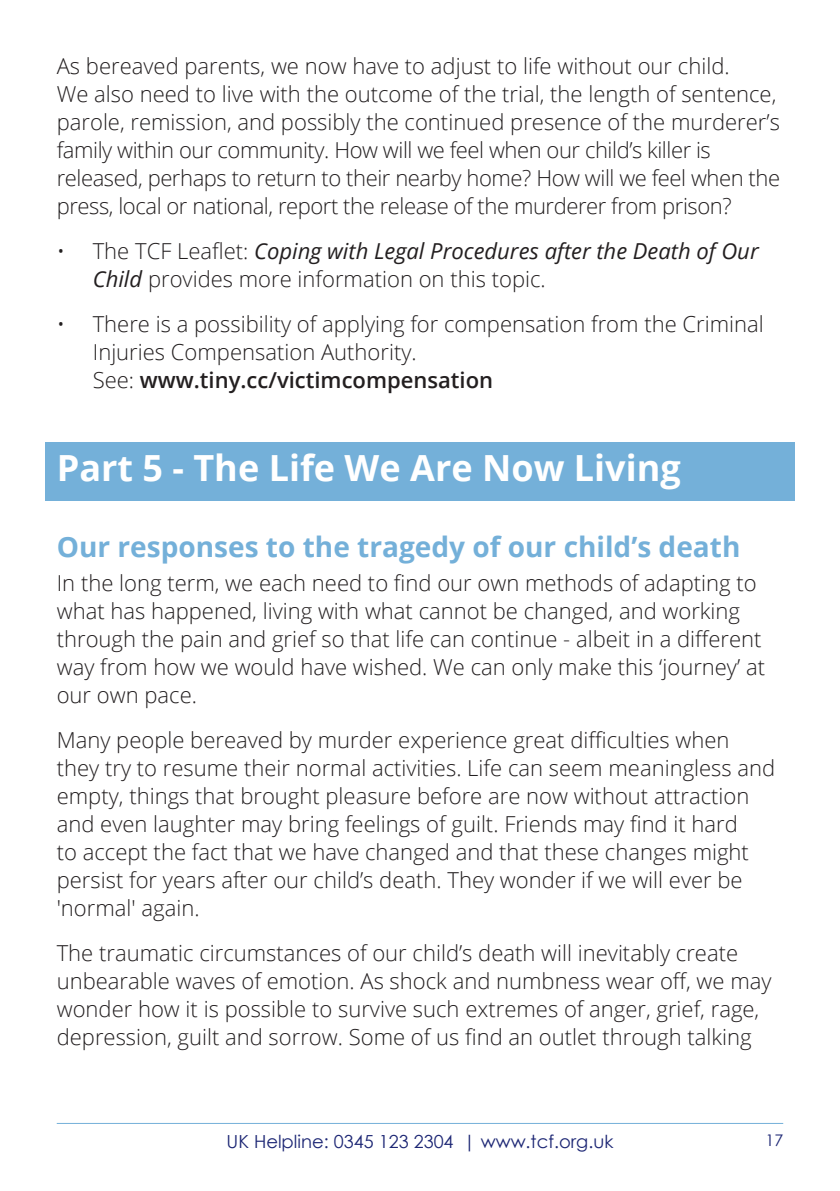
<style>
.page{position:relative;width:840px;height:1191px;background:#fff}
.page>*{position:absolute;margin:0;border:0;box-sizing:border-box;transform-origin:0 0}
.t1{font:700 36px "Open Sans";color:#fff}
.t2{font:700 28px "Open Sans";color:#74b0d9}
.t3{font:300 22px/28px "Open Sans";color:#231f20}
.t4{font:300 22px/28px "Open Sans";letter-spacing:-.02em;color:#231f20}
.t5{font:18px "Century Gothic";color:#1c2674}
.t6{font:16px "Century Gothic";color:#1c2674}
.s1{font-weight:400;font-style:italic}
.s2{font-weight:600}
</style>
<div class="page">
<hr style="left:57px;top:1123px;width:725px;height:1px;background:#74b0d9">
<div style="left:45px;top:442px;width:749px;height:59px;background:#74b0d9"></div>
<p class="t4" style="left:57px;top:51px;width:724px">As bereaved parents, we now have to adjust to life without our child.<br>We also need to live with the outcome of the trial, the length of sentence, parole, remission, and possibly the continued presence of the murderer’s family within our community. How will we feel when our child’s killer is released, perhaps to return to their nearby home? How will we feel when the press, local or national, report the release of the murderer from prison?</p>
<p class="t3" style="left:93px;top:236px;width:667px;text-indent:-36px">• The TCF Leaflet: <span class="s1">Coping with Legal Procedures after the Death of Our<br>Child</span> provides more information on this topic.</p>
<p class="t3" style="left:93px;top:309px;width:672px;text-indent:-36px">• There is a possibility of applying for compensation from the Criminal<br>Injuries Compensation Authority.<br>See: <span class="s2">www.tiny.cc/victimcompensation</span></p>
<h1 class="t1" style="left:57px;top:443px;width:625px">Part 5 - The Life We Are Now Living</h1>
<p class="t2" style="left:57px;top:527px;width:684px">Our responses to the tragedy of our child’s death</p>
<p class="t3" style="left:57px;top:568px;width:709px">In the long term, we each need to find our own methods of adapting to what has happened, living with what cannot be changed, and working through the pain and grief so that life can continue - albeit in a different way from how we would have wished. We can only make this ‘journey’ at our own pace.</p>
<p class="t3" style="left:57px;top:725px;width:719px">Many people bereaved by murder experience great difficulties when they try to resume their normal activities. Life can seem meaningless and empty, things that brought pleasure before are now without attraction and even laughter may bring feelings of guilt. Friends may find it hard<br>to accept the fact that we have changed and that these changes might persist for years after our child’s death. They wonder if we will ever be 'normal' again.</p>
<p class="t3" style="left:57px;top:938px;width:716px">The traumatic circumstances of our child’s death will inevitably create unbearable waves of emotion. As shock and numbness wear off, we may wonder how it is possible to survive such extremes of anger, grief, rage, depression, guilt and sorrow. Some of us find an outlet through talking</p>
<p class="t5" style="left:226px;top:1128px;width:388px">UK Helpline: 0345 123 2304 | www.tcf.org.uk</p>
<p class="t6" style="left:765px;top:1129px;width:19px">17</p>
</div>
